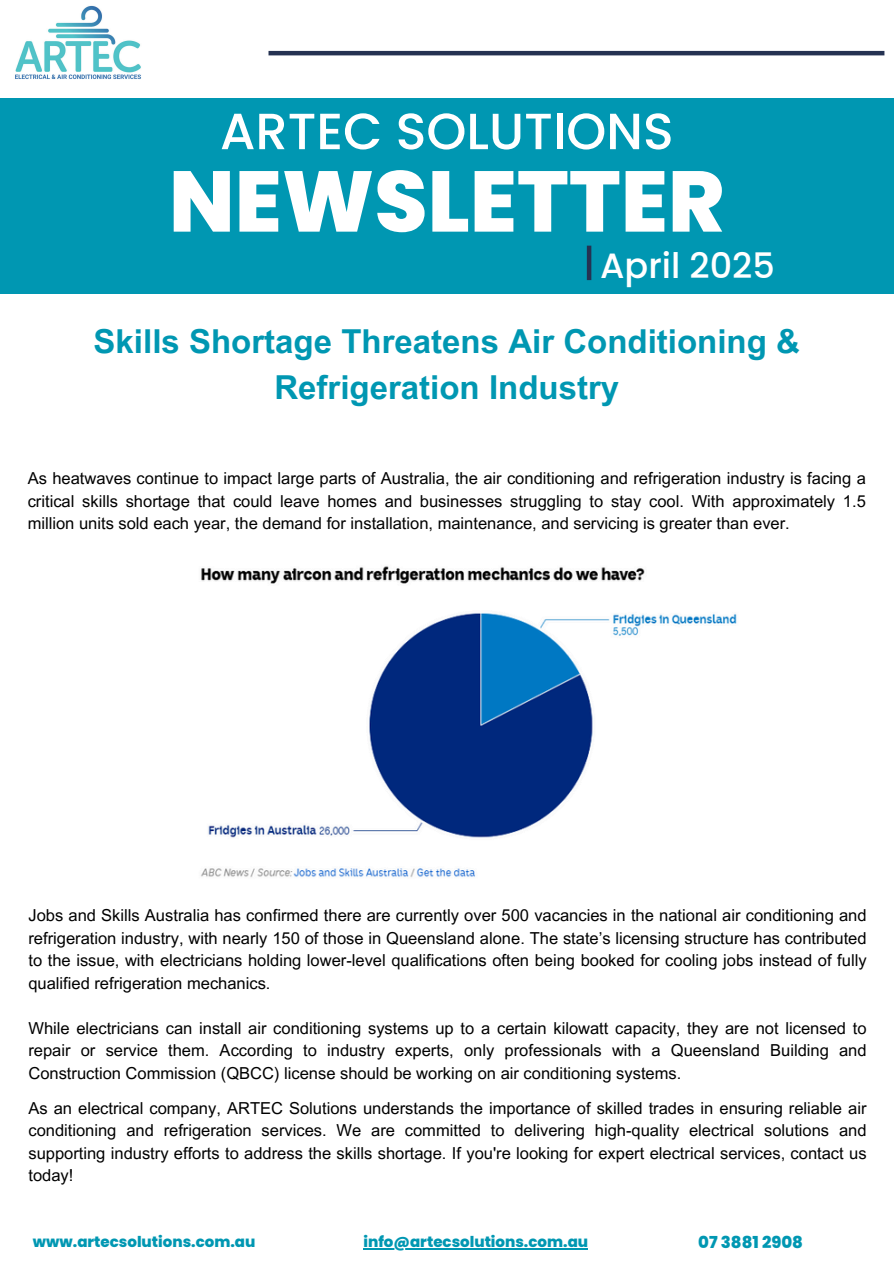
<style>
.page{position:relative;width:894px;height:1264px;background:#fff}
.page>*{position:absolute;margin:0;border:0;box-sizing:border-box;transform-origin:0 0}
.t1{font:800 85.95px "Poppins";color:#fff}
.t2{font:500 50.85px "Poppins";color:#fff}
.t3{font:500 35.1px "Poppins";color:#fff}
.t4{font:700 33px/46.2px "Arial MT Pro";color:#0097b2;text-align:center}
.t5{font:16.5px/22.5px "Arial MT Pro";color:#000;text-align:justify}
.t6{font:800 16.5px "Poppins";color:#0097b2}
.t7{font:800 15px "Poppins";color:#0097b2}
</style>
<div class="page">
<div style="left:0;top:98px;width:893px;height:196px;background:#0097b2"></div>
<hr style="left:268px;top:51px;width:616px;height:4px;background:#253252">
<div style="left:586px;top:246px;width:5px;height:34px;background:#253252"></div>
<img style="left:15px;top:5px;width:126px;height:74px">
<img style="left:201px;top:566px;width:536px;height:312px">
<hr style="left:363px;top:1248px;width:225px;height:1px;background:#0097b2">
<p class="t2" style="left:220px;top:96px;width:455px">ARTEC SOLUTIONS</p>
<p class="t1" style="left:169px;top:141px;width:557px">NEWSLETTER</p>
<h2 class="t3" style="left:600px;top:241px;width:176px">April 2025</h2>
<p class="t4" style="left:94px;top:322px;width:707px">Skills Shortage Threatens Air Conditioning &amp;<br>Refrigeration Industry</p>
<p class="t5" style="left:28px;top:469px;width:839px">As heatwaves continue to impact large parts of Australia, the air conditioning and refrigeration industry is facing a critical skills shortage that could leave homes and businesses struggling to stay cool. With approximately 1.5 million units sold each year, the demand for installation, maintenance, and servicing is greater than ever.</p>
<p class="t5" style="left:28px;top:906px;width:839px">Jobs and Skills Australia has confirmed there are currently over 500 vacancies in the national air conditioning and refrigeration industry, with nearly 150 of those in Queensland alone. The state’s licensing structure has contributed to the issue, with electricians holding lower-level qualifications often being booked for cooling jobs instead of fully qualified refrigeration mechanics.</p>
<p class="t5" style="left:28px;top:1018px;width:839px">While electricians can install air conditioning systems up to a certain kilowatt capacity, they are not licensed to repair or service them. According to industry experts, only professionals with a Queensland Building and Construction Commission (QBCC) license should be working on air conditioning systems.</p>
<p class="t5" style="left:28px;top:1098px;width:839px">As an electrical company, ARTEC Solutions understands the importance of skilled trades in ensuring reliable air conditioning and refrigeration services. We are committed to delivering high-quality electrical solutions and supporting industry efforts to address the skills shortage. If you're looking for expert electrical services, contact us today!</p>
<h3 class="t7" style="left:363px;top:1231px;width:226px">info@artecsolutions.com.au</h3>
<h1 class="t7" style="left:33px;top:1231px;width:224px">www.artecsolutions.com.au</h1>
<h3 class="t6" style="left:698px;top:1230px;width:106px">07 3881 2908</h3>
</div>
